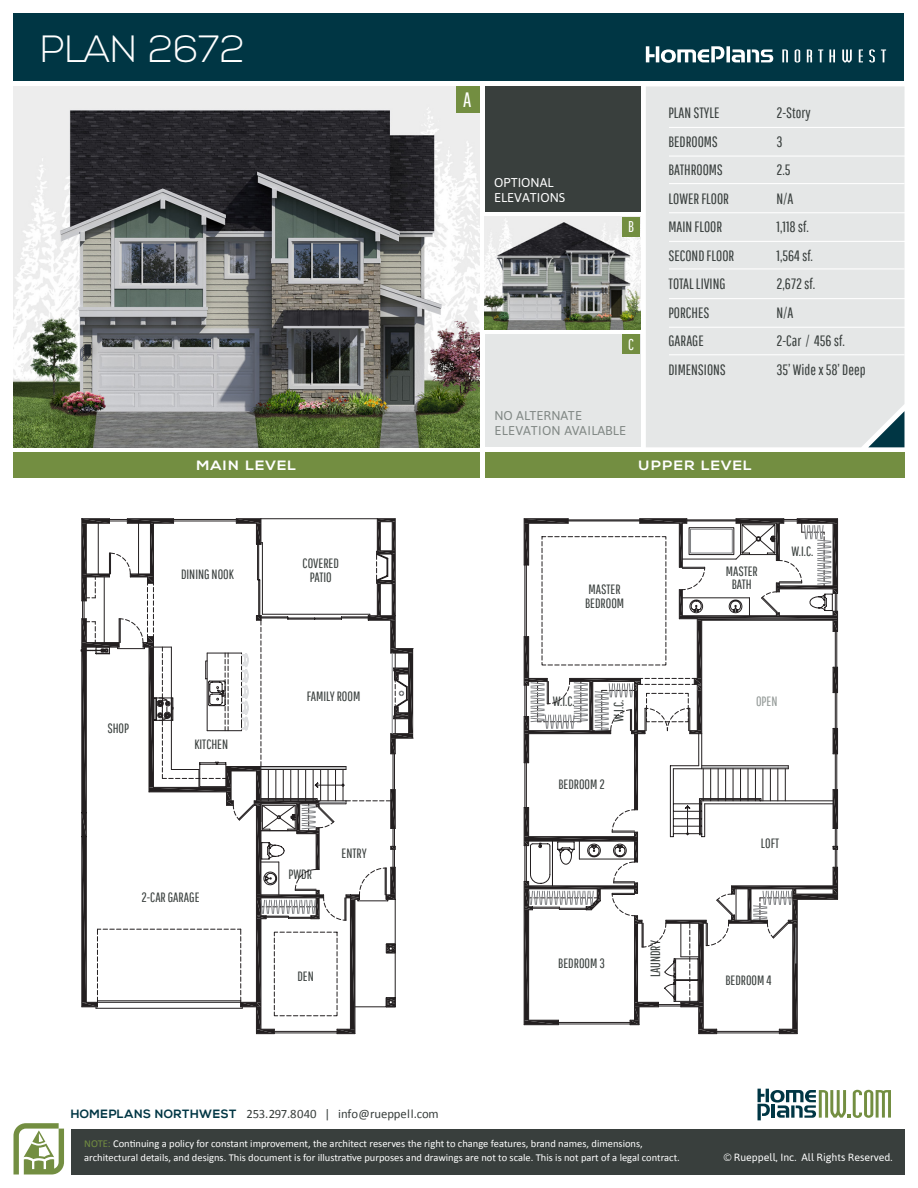
<style>
.page{position:relative;width:918px;height:1188px;background:#fff}
.page>*{position:absolute;margin:0;border:0;box-sizing:border-box;transform-origin:0 0}
.t1{font:300 37.95px "Nexa";color:#fff}
.t2{font:20.85px "Pathway Gothic One";color:#fff}
.t3{font:15.6px "Pathway Gothic One";color:#fff}
.t4{font:15px "Pathway Gothic One";color:#393f3d}
.t5{font:13.5px/13.5px "Pathway Gothic One";color:#393f3d;text-align:center}
.t6{font:700 13.5px "Nexa";letter-spacing:.08em;color:#fff;scale:1.11 1}
.t7{font:700 13.5px "Nexa";letter-spacing:.06em;color:#fff;scale:1.11 1}
.t8{font:13.5px "Pathway Gothic One";color:#939997}
.t9{font:12.75px "Calibri";color:#393f3d}
.t10{font:12.75px "Asap";color:#fff}
.t11{font:12.75px "Asap";letter-spacing:.02em;color:#808784}
.t12{font:12.75px "Asap";color:#808784}
.t13{font:10.5px/13.5px "Calibri";color:#fff}
.t14{font:10.5px "Asap";color:#fff}
.s1{font-family:"Nexa";font-weight:700;font-size:12px;color:#003644}
.s2{color:#738e41}
</style>
<div class="page">
<div style="left:14px;top:14px;width:890px;height:67px;background:#003644"></div>
<div style="left:71px;top:1129px;width:833px;height:45px;background:#393f3d"></div>
<svg style="left:14px;top:1123px;width:50px;height:52px"></svg>
<svg style="left:758px;top:1089px;width:133px;height:31px"></svg>
<svg style="left:818px;top:49px;width:5px;height:13px"></svg>
<svg style="left:842px;top:49px;width:10px;height:13px"></svg>
<svg style="left:869px;top:49px;width:6px;height:14px"></svg>
<svg style="left:795px;top:49px;width:5px;height:14px"></svg>
<svg style="left:807px;top:49px;width:5px;height:13px"></svg>
<svg style="left:829px;top:49px;width:6px;height:13px"></svg>
<svg style="left:859px;top:49px;width:4px;height:13px"></svg>
<svg style="left:782px;top:49px;width:6px;height:13px"></svg>
<svg style="left:881px;top:49px;width:5px;height:13px"></svg>
<svg style="left:646px;top:46px;width:127px;height:17px"></svg>
<div style="left:646px;top:86px;width:258px;height:361px;background:#e5e7e7"></div>
<div style="left:485px;top:335px;width:155px;height:112px;background:#e5e7e7"></div>
<hr style="left:669px;top:127px;width:240px;height:1px;background:#fff">
<hr style="left:669px;top:156px;width:240px;height:1px;background:#fff">
<hr style="left:669px;top:183px;width:236px;height:1px;background:#fff">
<img style="left:14px;top:86px;width:466px;height:361px">
<svg style="left:868px;top:411px;width:36px;height:36px"></svg>
<img style="left:485px;top:217px;width:155px;height:112px">
<div style="left:485px;top:86px;width:155px;height:126px;background:#393f3d"></div>
<div style="left:456px;top:86px;width:23px;height:27px;background:#738e41"></div>
<div style="left:622px;top:217px;width:18px;height:19px;background:#738e41"></div>
<div style="left:622px;top:335px;width:18px;height:19px;background:#738e41"></div>
<hr style="left:669px;top:212px;width:240px;height:1px;background:#fff">
<hr style="left:669px;top:241px;width:240px;height:1px;background:#fff">
<hr style="left:669px;top:268px;width:236px;height:1px;background:#fff">
<hr style="left:669px;top:298px;width:240px;height:1px;background:#fff">
<hr style="left:669px;top:327px;width:240px;height:1px;background:#fff">
<hr style="left:669px;top:354px;width:236px;height:1px;background:#fff">
<div style="left:485px;top:453px;width:419px;height:25px;background:#738e41"></div>
<div style="left:14px;top:453px;width:466px;height:25px;background:#738e41"></div>
<svg style="left:81px;top:518px;width:332px;height:516px"></svg>
<hr style="left:524px;top:518px;width:44px;height:1px;background:#231f20">
<hr style="left:640px;top:518px;width:47px;height:1px;background:#231f20">
<hr style="left:736px;top:518px;width:48px;height:1px;background:#231f20">
<hr style="left:797px;top:518px;width:41px;height:1px;background:#231f20">
<svg style="left:524px;top:519px;width:314px;height:515px"></svg>
<svg style="left:529px;top:525px;width:302px;height:394px"></svg>
<p class="t1" style="left:40px;top:28px;width:206px">PLAN 2672</p>
<p class="t2" style="left:463px;top:87px;width:10px">A</p>
<p class="t10" style="left:494px;top:175px;width:61px">OPTIONAL</p>
<p class="t10" style="left:494px;top:190px;width:73px">ELEVATIONS</p>
<p class="t3" style="left:628px;top:217px;width:7px">B</p>
<p class="t3" style="left:628px;top:335px;width:7px">C</p>
<p class="t12" style="left:495px;top:408px;width:89px">NO ALTERNATE</p>
<p class="t11" style="left:495px;top:423px;width:133px">ELEVATION AVAILABLE</p>
<p class="t4" style="left:669px;top:104px;width:53px">PLAN STYLE</p>
<p class="t4" style="left:777px;top:104px;width:36px">2-Story</p>
<p class="t4" style="left:669px;top:132px;width:51px">BEDROOMS</p>
<p class="t4" style="left:777px;top:132px;width:8px">3</p>
<p class="t4" style="left:669px;top:161px;width:56px">BATHROOMS</p>
<p class="t4" style="left:777px;top:161px;width:16px">2.5</p>
<p class="t4" style="left:669px;top:189px;width:62px">LOWER FLOOR</p>
<p class="t4" style="left:777px;top:189px;width:19px">N/A</p>
<p class="t4" style="left:669px;top:218px;width:55px">MAIN FLOOR</p>
<p class="t4" style="left:777px;top:218px;width:34px">1,118 sf.</p>
<p class="t4" style="left:669px;top:246px;width:67px">SECOND FLOOR</p>
<p class="t4" style="left:777px;top:246px;width:38px">1,564 sf.</p>
<p class="t4" style="left:669px;top:275px;width:59px">TOTAL LIVING</p>
<p class="t4" style="left:777px;top:275px;width:40px">2,672 sf.</p>
<p class="t4" style="left:669px;top:303px;width:42px">PORCHES</p>
<p class="t4" style="left:777px;top:303px;width:19px">N/A</p>
<p class="t4" style="left:669px;top:332px;width:37px">GARAGE</p>
<p class="t4" style="left:777px;top:332px;width:70px">2-Car / 456 sf.</p>
<p class="t4" style="left:669px;top:360px;width:59px">DIMENSIONS</p>
<p class="t4" style="left:777px;top:360px;width:91px">35’ Wide x 58’ Deep</p>
<p class="t7" style="left:197px;top:457px;width:91px">MAIN LEVEL</p>
<p class="t6" style="left:638px;top:457px;width:104px">UPPER LEVEL</p>
<p class="t5" style="left:181px;top:567px;width:54px">DINING NOOK</p>
<p class="t5" style="left:303px;top:556px;width:38px">COVERED</p>
<p class="t5" style="left:310px;top:570px;width:23px">PATIO</p>
<p class="t5" style="left:589px;top:582px;width:34px">MASTER</p>
<p class="t5" style="left:585px;top:596px;width:41px">BEDROOM</p>
<p class="t5" style="left:726px;top:564px;width:34px">MASTER<br>BATH</p>
<p class="t5" style="left:791px;top:545px;width:23px">W.I.C.</p>
<p class="t5" style="left:107px;top:721px;width:23px">SHOP</p>
<p class="t5" style="left:194px;top:737px;width:35px">KITCHEN</p>
<p class="t5" style="left:141px;top:890px;width:60px">2-CAR GARAGE</p>
<p class="t5" style="left:307px;top:689px;width:55px">FAMILY ROOM</p>
<p class="t5" style="left:289px;top:868px;width:25px">PWDR</p>
<p class="t5" style="left:342px;top:846px;width:27px">ENTRY</p>
<p class="t5" style="left:297px;top:969px;width:18px">DEN</p>
<p class="t5" style="left:553px;top:694px;width:23px">W.I.C.</p>
<p class="t8" style="left:756px;top:693px;width:23px">OPEN</p>
<p class="t5" style="left:612px;top:722px;width:23px;rotate:-90deg">W.I.C.</p>
<p class="t5" style="left:558px;top:778px;width:48px">BEDROOM 2</p>
<p class="t5" style="left:558px;top:957px;width:48px">BEDROOM 3</p>
<p class="t5" style="left:648px;top:977px;width:39px;rotate:-90deg">LAUNDRY</p>
<p class="t5" style="left:761px;top:836px;width:20px">LOFT</p>
<p class="t5" style="left:725px;top:973px;width:48px">BEDROOM 4</p>
<p class="t9" style="left:71px;top:1106px;width:370px"><span class="s1">HOMEPLANS NORTHWEST</span> 253.297.8040 | info@rueppell.com</p>
<p class="t13" style="left:84px;top:1137px;width:597px"><span class="s2">NOTE:</span> Continuing a policy for constant improvement, the architect reserves the right to change features, brand names, dimensions, architectural details, and designs. This document is for illustrative purposes and drawings are not to scale. This is not part of a legal contract.</p>
<p class="t14" style="left:724px;top:1151px;width:170px">© Rueppell, Inc. All Rights Reserved.</p>
</div>
